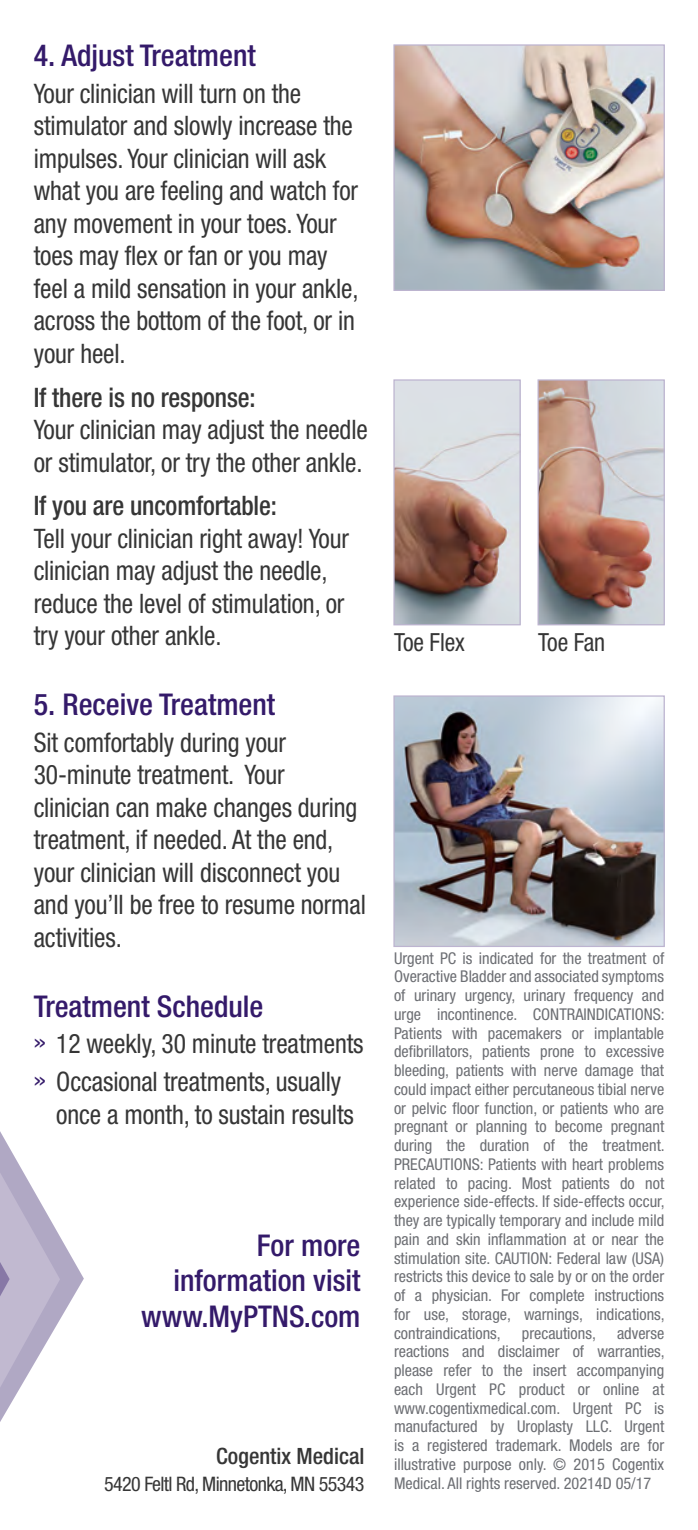
<style>
.page{position:relative;width:698px;height:1530px;background:#fff}
.page>*{position:absolute;margin:0;border:0;box-sizing:border-box;transform-origin:0 0}
.t1{font:500 condensed 30px/35.5px "Helvetica Neue LT Std";color:#341a6a;text-align:right}
.t2{font:condensed 27px/32.5px "Helvetica Neue LT Std";letter-spacing:-.005em;color:#363636;scale:.95 1}
.t3{font:500 condensed 27px "Helvetica Neue LT Std";letter-spacing:-.005em;color:#363636;scale:.95 1}
.t4{font:condensed 25px "Helvetica Neue LT Std";letter-spacing:-.005em;color:#363636;scale:.95 1}
.t5{font:500 condensed 22.5px "Helvetica Neue LT Std";color:#363636}
.t6{font:condensed 20px "Helvetica Neue LT Std";letter-spacing:-.03em;color:#363636}
.t7{font:condensed 16.25px/18.8px "Helvetica Neue LT Std";color:#6d6f74;text-align:justify}
.s1{font-family:"Apex New";font-stretch:normal;font-size:26.25px;color:#341a6a}
</style>
<div class="page">
<img style="left:395px;top:697px;width:267px;height:248px">
<div style="left:393px;top:695px;width:271px;height:252px;border:1px solid #bdb4d0"></div>
<img style="left:539px;top:381px;width:123px;height:242px">
<div style="left:537px;top:379px;width:127px;height:246px;border:1px solid #bdb4d0"></div>
<img style="left:395px;top:381px;width:123px;height:242px">
<div style="left:393px;top:379px;width:127px;height:246px;border:1px solid #bdb4d0"></div>
<img style="left:395px;top:46px;width:267px;height:243px">
<div style="left:393px;top:44px;width:271px;height:247px;border:1px solid #bdb4d0"></div>
<svg style="left:60px;top:1237px;width:24px;height:82px"></svg>
<svg style="left:0;top:1131px;width:60px;height:291px"></svg>
<h1 class="t1" style="left:34px;top:38px;width:223px">4. Adjust Treatment</h1>
<p class="t2" style="left:34px;top:77px;width:343px">Your clinician will turn on the stimulator and slowly increase the impulses. Your clinician will ask what you are feeling and watch for any movement in your toes. Your toes may flex or fan or you may feel a mild sensation in your ankle, across the bottom of the foot, or in your heel.</p>
<h2 class="t3" style="left:34px;top:381px;width:235px">If there is no response:</h2>
<h2 class="t2" style="left:34px;top:413px;width:353px">Your clinician may adjust the needle or stimulator, or try the other ankle.</h2>
<h2 class="t3" style="left:34px;top:490px;width:257px">If you are uncomfortable:</h2>
<h2 class="t2" style="left:34px;top:522px;width:333px">Tell your clinician right away! Your clinician may adjust the needle, reduce the level of stimulation, or try your other ankle.</h2>
<h1 class="t1" style="left:34px;top:686px;width:243px">5. Receive Treatment</h1>
<h2 class="t2" style="left:34px;top:726px;width:351px">Sit comfortably during your<br>30-minute treatment. Your clinician can make changes during treatment, if needed. At the end, your clinician will disconnect you and you’ll be free to resume normal activities.</h2>
<h1 class="t1" style="left:34px;top:988px;width:231px">Treatment Schedule</h1>
<h2 class="t2" style="left:34px;top:1024px;width:348px;line-height:38.2px"><span class="s1">˸</span> 12 weekly, 30 minute treatments <span class="s1">˸</span> Occasional treatments, usually</h2>
<h2 class="t2" style="left:56px;top:1098px;width:315px">once a month, to sustain results</h2>
<h1 class="t1" style="left:141px;top:1227px;width:221px">For more information visit www.MyPTNS.com</h1>
<h3 class="t5" style="left:216px;top:1442px;width:150px">Cogentix Medical</h3>
<p class="t6" style="left:104px;top:1472px;width:262px">5420 Feltl Rd, Minnetonka, MN 55343</p>
<h3 class="t4" style="left:394px;top:628px;width:76px">Toe Flex</h3>
<h3 class="t4" style="left:538px;top:628px;width:72px">Toe Fan</h3>
<p class="t7" style="left:394px;top:948px;width:272px">Urgent PC is indicated for the treatment of Overactive Bladder and associated symptoms of urinary urgency, urinary frequency and urge incontinence. CONTRAINDICATIONS:<br>Patients with pacemakers or implantable defibrillators, patients prone to excessive bleeding, patients with nerve damage that could impact either percutaneous tibial nerve or pelvic floor function, or patients who are pregnant or planning to become pregnant during the duration of the treatment.<br>PRECAUTIONS: Patients with heart problems related to pacing. Most patients do not experience side-effects. If side-effects occur, they are typically temporary and include mild pain and skin inflammation at or near the stimulation site. CAUTION: Federal law (USA) restricts this device to sale by or on the order of a physician. For complete instructions for use, storage, warnings, indications, contraindications,</p>
<p class="t7" style="left:394px;top:1323px;width:272px;text-indent:223px">adverse reactions and disclaimer of warranties, please refer to the insert accompanying each Urgent PC product or online at www.cogentixmedical.com. Urgent PC is manufactured by Uroplasty LLC. Urgent is a registered trademark. Models are for illustrative purpose only. © 2015 Cogentix Medical. All rights reserved. 20214D 05/17</p>
<p class="t7" style="left:521px;top:1323px;width:75px">precautions,</p>
</div>
